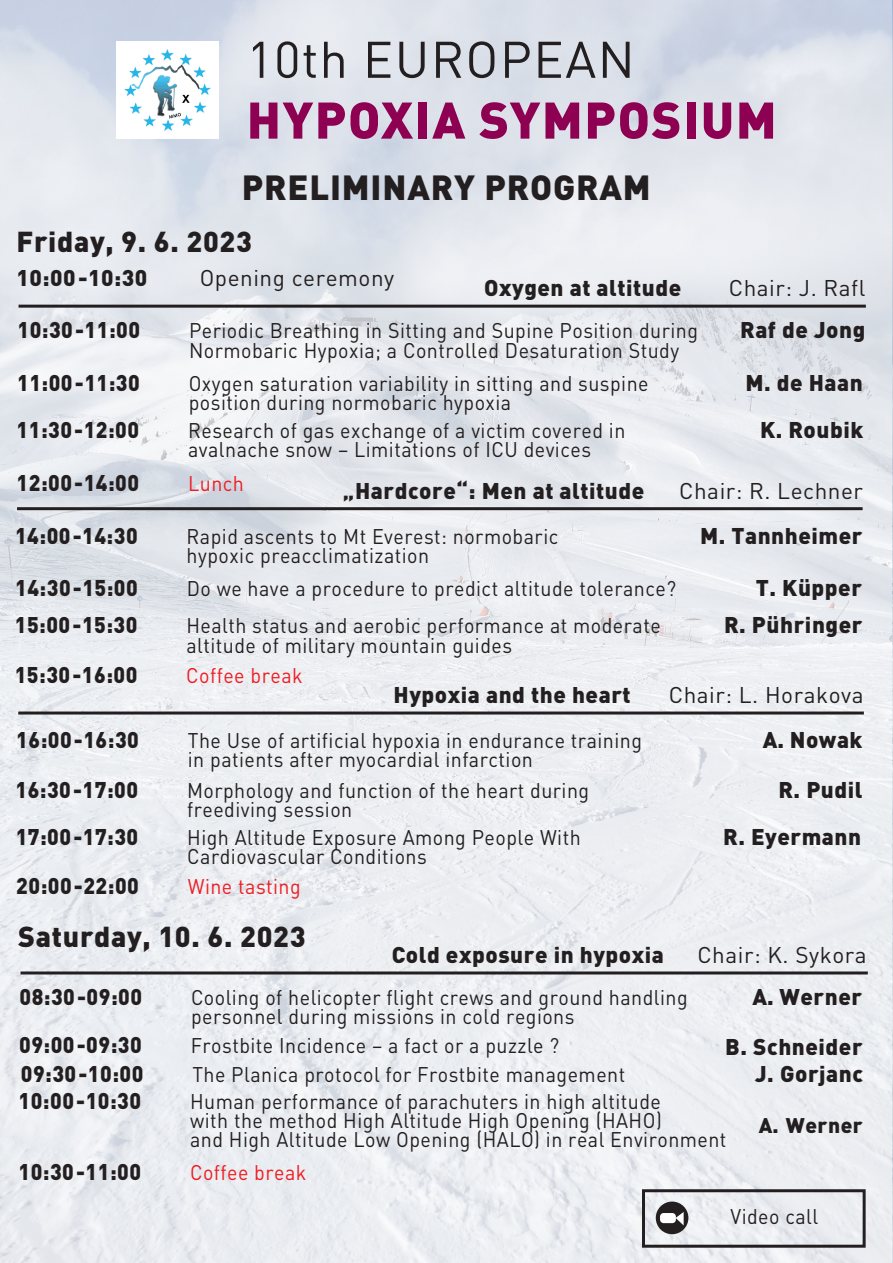
<style>
.page{position:relative;width:893px;height:1263px;background:#fff}
.page>*{position:absolute;margin:0;border:0;box-sizing:border-box;transform-origin:0 0}
.t1{font:900 50.7px "DIN Pro";letter-spacing:.03em;color:#8d0052}
.t2{font:50.7px "DIN Pro";letter-spacing:.03em;color:#231f20}
.t3{font:900 34.5px "DIN Pro";letter-spacing:.025em;color:#231f20}
.t4{font:900 28.5px "DIN Pro";letter-spacing:.025em;color:#231f20}
.t5{font:900 22.5px "DIN Pro";letter-spacing:.025em;color:#231f20}
.t6{font:900 22.5px "DIN Pro";letter-spacing:.025em;color:#231f20;scale:.94 1}
.t7{font:22.5px "DIN Pro";letter-spacing:.025em;color:#231f20}
.t8{font:21px/19.2px "DIN Pro";letter-spacing:.025em;color:#231f20;scale:.94 1}
.t9{font:21px "DIN Pro";letter-spacing:.025em;color:#ee1d23;scale:.94 1}
.t10{font:900 21px "DIN Pro";letter-spacing:.025em;color:#231f20}
</style>
<div class="page">
<img style="left:0;top:0;width:893px;height:1263px">
<img style="left:117px;top:41px;width:101px;height:98px">
<hr style="left:19px;top:305px;width:847px;height:3px;background:#231f20">
<hr style="left:17px;top:507px;width:846px;height:3px;background:#231f20">
<hr style="left:18px;top:711px;width:846px;height:3px;background:#231f20">
<hr style="left:21px;top:971px;width:847px;height:3px;background:#231f20">
<div style="left:656px;top:1201px;width:32px;height:33px;background:#231f20;border-radius:50%"></div>
<div style="left:660px;top:1213px;width:16px;height:10px;background:#fff;border-radius:4px"></div>
<svg style="left:676px;top:1212px;width:8px;height:13px"></svg>
<div style="left:642px;top:1189px;width:224px;height:59px;border:3px solid #231f20"></div>
<h1 class="t2" style="left:247px;top:20px;width:390px">10th EUROPEAN</h1>
<h1 class="t1" style="left:247px;top:77px;width:532px">HYPOXIA SYMPOSIUM</h1>
<h2 class="t3" style="left:242px;top:158px;width:410px">PRELIMINARY PROGRAM</h2>
<h3 class="t4" style="left:16px;top:217px;width:237px">Friday, 9. 6. 2023</h3>
<p class="t5" style="left:16px;top:258px;width:133px">10:00-10:30</p>
<p class="t7" style="left:200px;top:260px;width:196px">Opening ceremony</p>
<p class="t5" style="left:484px;top:269px;width:199px">Oxygen at altitude</p>
<p class="t7" style="left:729px;top:270px;width:138px">Chair: J. Rafl</p>
<p class="t6" style="left:18px;top:311px;width:132px">10:30-11:00</p>
<p class="t8" style="left:189px;top:319px;width:543px">Periodic Breathing in Sitting and Supine Position during<br>Normobaric Hypoxia; a Controlled Desaturation Study</p>
<p class="t5" style="left:740px;top:311px;width:127px">Raf de Jong</p>
<p class="t6" style="left:17px;top:363px;width:132px">11:00-11:30</p>
<p class="t8" style="left:189px;top:371px;width:491px">Oxygen saturation variability in sitting and suspine position during normobaric hypoxia</p>
<p class="t5" style="left:745px;top:363px;width:119px">M. de Haan</p>
<p class="t6" style="left:17px;top:410px;width:132px">11:30-12:00</p>
<p class="t8" style="left:188px;top:419px;width:467px">Research of gas exchange of a victim covered in avalnache snow – Limitations of ICU devices</p>
<p class="t5" style="left:760px;top:411px;width:105px">K. Roubik</p>
<p class="t6" style="left:17px;top:464px;width:132px">12:00-14:00</p>
<p class="t9" style="left:188px;top:467px;width:61px">Lunch</p>
<p class="t5" style="left:343px;top:471px;width:303px">„Hardcore“: Men at altitude</p>
<p class="t7" style="left:679px;top:473px;width:185px">Chair: R. Lechner</p>
<p class="t6" style="left:15px;top:516px;width:132px">14:00-14:30</p>
<p class="t8" style="left:187px;top:524px;width:397px">Rapid ascents to Mt Everest: normobaric hypoxic preacclimatization</p>
<p class="t5" style="left:700px;top:516px;width:164px">M. Tannheimer</p>
<p class="t6" style="left:15px;top:568px;width:132px">14:30-15:00</p>
<p class="t8" style="left:187px;top:577px;width:522px">Do we have a procedure to predict altitude tolerance?</p>
<p class="t5" style="left:756px;top:568px;width:108px">T. Küpper</p>
<p class="t6" style="left:15px;top:606px;width:132px">15:00-15:30</p>
<p class="t8" style="left:186px;top:614px;width:506px">Health status and aerobic performance at moderate altitude of military mountain guides</p>
<p class="t5" style="left:724px;top:606px;width:140px">R. Pühringer</p>
<p class="t6" style="left:15px;top:655px;width:132px">15:30-16:00</p>
<p class="t9" style="left:186px;top:659px;width:125px">Coffee break</p>
<p class="t5" style="left:394px;top:675px;width:239px">Hypoxia and the heart</p>
<p class="t7" style="left:669px;top:677px;width:196px">Chair: L. Horakova</p>
<p class="t6" style="left:16px;top:720px;width:132px">16:00-16:30</p>
<p class="t8" style="left:188px;top:728px;width:485px">The Use of artificial hypoxia in endurance training in patients after myocardial infarction</p>
<p class="t5" style="left:763px;top:720px;width:101px">A. Nowak</p>
<p class="t6" style="left:16px;top:770px;width:132px">16:30-17:00</p>
<p class="t8" style="left:187px;top:778px;width:429px">Morphology and function of the heart during freediving session</p>
<p class="t5" style="left:778px;top:770px;width:86px">R. Pudil</p>
<p class="t6" style="left:16px;top:817px;width:132px">17:00-17:30</p>
<p class="t8" style="left:187px;top:826px;width:420px">High Altitude Exposure Among People With<br>Cardiovascular Conditions</p>
<p class="t5" style="left:723px;top:817px;width:139px">R. Eyermann</p>
<p class="t6" style="left:16px;top:866px;width:132px">20:00-22:00</p>
<p class="t9" style="left:188px;top:870px;width:122px">Wine tasting</p>
<h3 class="t4" style="left:18px;top:912px;width:289px">Saturday, 10. 6. 2023</h3>
<p class="t5" style="left:392px;top:935px;width:274px">Cold exposure in hypoxia</p>
<p class="t7" style="left:697px;top:937px;width:171px">Chair: K. Sykora</p>
<p class="t6" style="left:19px;top:978px;width:132px">08:30-09:00</p>
<p class="t8" style="left:191px;top:986px;width:530px">Cooling of helicopter flight crews and ground handling personnel during missions in cold regions</p>
<p class="t5" style="left:753px;top:978px;width:111px">A. Werner</p>
<p class="t6" style="left:19px;top:1025px;width:132px">09:00-09:30</p>
<p class="t8" style="left:191px;top:1033px;width:394px">Frostbite Incidence – a fact or a puzzle ?</p>
<p class="t5" style="left:725px;top:1027px;width:139px">B. Schneider</p>
<p class="t6" style="left:21px;top:1055px;width:132px">09:30-10:00</p>
<p class="t8" style="left:192px;top:1063px;width:462px">The Planica protocol for Frostbite management</p>
<p class="t6" style="left:19px;top:1081px;width:132px">10:00-10:30</p>
<p class="t8" style="left:190px;top:1089px;width:572px">Human performance of parachuters in high altitude<br>with the method High Altitude High Opening (HAHO)<br>and High Altitude Low Opening (HALO) in real Environment</p>
<p class="t5" style="left:755px;top:1055px;width:109px">J. Gorjanc</p>
<p class="t10" style="left:759px;top:1107px;width:105px">A. Werner</p>
<p class="t6" style="left:19px;top:1152px;width:132px">10:30-11:00</p>
<p class="t9" style="left:190px;top:1156px;width:125px">Coffee break</p>
<p class="t8" style="left:730px;top:1205px;width:95px">Video call</p>
</div>
